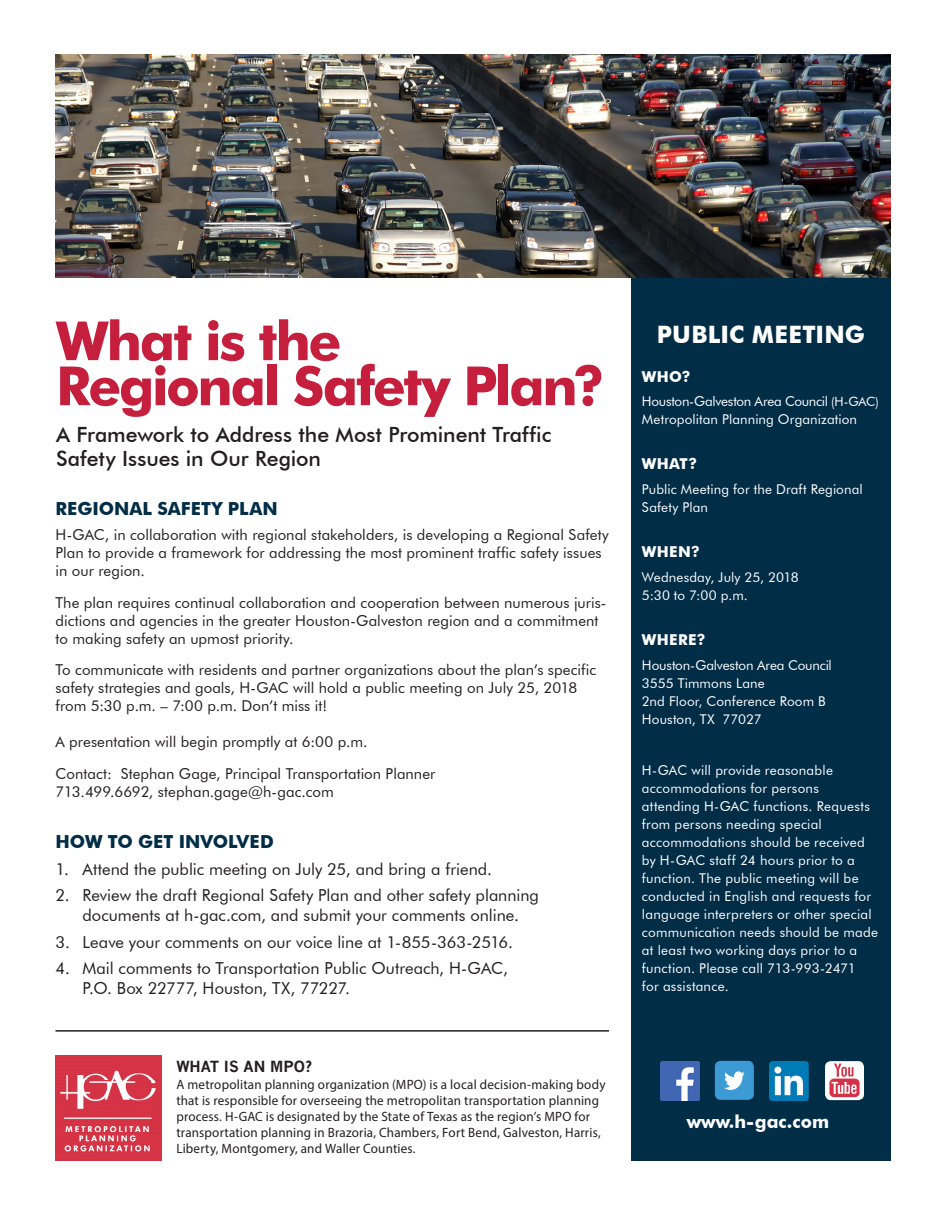
<style>
.page{position:relative;width:945px;height:1215px;background:#fff}
.page>*{position:absolute;margin:0;border:0;box-sizing:border-box;transform-origin:0 0}
.t1{font:700 54px/45px "Futura BT";letter-spacing:-.045em;color:#c51f3d}
.t2{font:700 24px "Futura BT";letter-spacing:.01em;color:#fff}
.t3{font:500 21px/24px "Futura BT";letter-spacing:-.005em;color:#231f20}
.t4{font:700 18px "Futura BT";color:#022d47}
.t5{font:700 18px "Futura BT";color:#fff}
.t6{font:16.5px/19.8px "Futura BT";color:#231f20;text-align:center}
.t7{font:15px/18px "Futura BT";letter-spacing:.005em;color:#231f20}
.t8{font:700 15px "Futura BT";letter-spacing:.02em;color:#fff}
.t9{font:700 15px "News Gothic";color:#231f20}
.t10{font:13.5px/18px "Futura BT";letter-spacing:.015em;color:#fff}
.t11{font:13.5px/16.2px "Myriad Pro";letter-spacing:.015em;color:#231f20}
.t12{font:13.5px "Futura BT";letter-spacing:-.02em;color:#fff}
.t13{font:13.5px "Futura BT";letter-spacing:-.01em;color:#fff}
.s1{font-size:12.75px}
</style>
<div class="page">
<div style="left:632px;top:205px;width:259px;height:956px;background:#022d47"></div>
<hr style="left:56px;top:1030px;width:553px;height:2px;background:#231f20">
<img style="left:55px;top:1055px;width:106px;height:106px">
<div style="left:825px;top:1061px;width:39px;height:39px;background:#fff;border-radius:6px"></div>
<svg style="left:829px;top:1064px;width:31px;height:33px"></svg>
<img style="left:56px;top:54px;width:835px;height:223px">
<img style="left:660px;top:1061px;width:39px;height:39px">
<img style="left:769px;top:1061px;width:40px;height:39px">
<div style="left:715px;top:1061px;width:39px;height:39px;background:#3c9bd5;border-radius:6px"></div>
<svg style="left:724px;top:1071px;width:21px;height:19px"></svg>
<p class="t1" style="left:56px;top:318px;width:550px">What is the<br>Regional Safety Plan?</p>
<p class="t3" style="left:56px;top:422px;width:497px">A Framework to Address the Most Prominent Traffic<br>Safety Issues in Our Region</p>
<p class="t4" style="left:56px;top:498px;width:224px">REGIONAL SAFETY PLAN</p>
<p class="t7" style="left:56px;top:526px;width:555px">H-GAC, in collaboration with regional stakeholders, is developing a Regional Safety<br>Plan to provide a framework for addressing the most prominent traffic safety issues in our region.</p>
<p class="t7" style="left:56px;top:593px;width:552px">The plan requires continual collaboration and cooperation between numerous juris&shy;dictions and agencies in the greater Houston-Galveston region and a commitment to making safety an upmost priority.</p>
<p class="t7" style="left:56px;top:661px;width:542px">To communicate with residents and partner organizations about the plan’s specific safety strategies and goals, H-GAC will hold a public meeting on July 25, 2018 from 5:30 p.m. – 7:00 p.m. Don’t miss it!</p>
<p class="t7" style="left:56px;top:733px;width:314px">A presentation will begin promptly at 6:00 p.m.</p>
<p class="t7" style="left:56px;top:764px;width:382px">Contact: Stephan Gage, Principal Transportation Planner<br>713.499.6692, stephan.gage@h-gac.com</p>
<p class="t4" style="left:56px;top:831px;width:220px">HOW TO GET INVOLVED</p>
<p class="t6" style="left:56px;top:859px;width:438px">1. Attend the public meeting on July 25, and bring a friend.</p>
<p class="t6" style="left:56px;top:885px;width:485px">2. Review the draft Regional Safety Plan and other safety planning documents at h-gac.com, and submit your comments online.</p>
<p class="t6" style="left:56px;top:932px;width:459px">3. Leave your comments on our voice line at 1-855-363-2516.</p>
<p class="t6" style="left:82px;top:958px;width:427px;text-align:left;text-indent:-27px">4. Mail comments to Transportation Public Outreach, H-GAC,<br>P.O. Box 22777, Houston, TX, 77227.</p>
<p class="t9" style="left:176px;top:1058px;width:137px">WHAT IS AN MPO?</p>
<p class="t11" style="left:176px;top:1076px;width:431px">A metropolitan planning organization (MPO) is a local decision-making body that is responsible for overseeing the metropolitan transportation planning process. H-GAC is designated by the State of Texas as the region’s MPO for transportation planning in Brazoria, Chambers, Fort Bend, Galveston, Harris, Liberty, Montgomery, and Waller Counties.</p>
<p class="t2" style="left:657px;top:320px;width:210px">PUBLIC MEETING</p>
<p class="t8" style="left:642px;top:367px;width:50px">WHO?</p>
<p class="t12" style="left:642px;top:393px;width:238px">Houston-Galveston Area Council <span class="s1">(H-GAC)</span></p>
<p class="t10" style="left:642px;top:411px;width:217px">Metropolitan Planning Organization</p>
<p class="t8" style="left:642px;top:455px;width:57px">WHAT?</p>
<p class="t10" style="left:642px;top:480px;width:222px">Public Meeting for the Draft Regional<br>Safety Plan</p>
<p class="t8" style="left:642px;top:543px;width:59px">WHEN?</p>
<p class="t10" style="left:642px;top:568px;width:158px">Wednesday, July 25, 2018<br>5:30 to 7:00 p.m.</p>
<p class="t8" style="left:642px;top:630px;width:65px">WHERE?</p>
<p class="t13" style="left:642px;top:657px;width:191px">Houston-Galveston Area Council</p>
<p class="t10" style="left:642px;top:674px;width:185px">3555 Timmons Lane<br>2nd Floor, Conference Room B</p>
<p class="t10" style="left:642px;top:710px;width:121px">Houston, TX 77027</p>
<p class="t10" style="left:642px;top:762px;width:238px">H-GAC will provide reasonable accommodations for persons attending H-GAC functions. Requests from persons needing special accommodations should be received by H-GAC staff 24 hours prior to a function. The public meeting will be conducted in English and requests for language interpreters or other special communication needs should be made at least two working days prior to a function. Please call 713-993-2471<br>for assistance.</p>
<p class="t5" style="left:687px;top:1111px;width:144px">www.h-gac.com</p>
</div>
